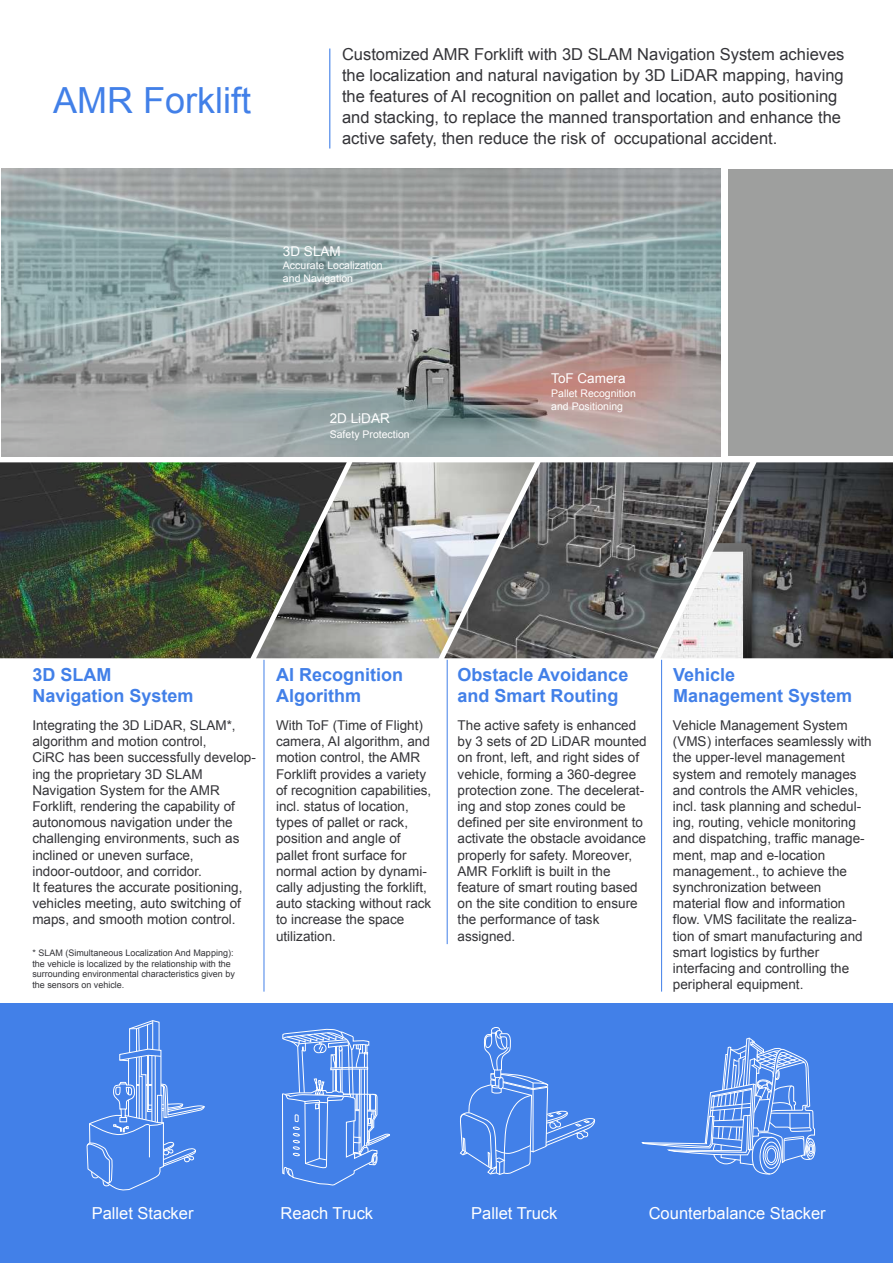
<style>
.page{position:relative;width:893px;height:1263px;background:#fff}
.page>*{position:absolute;margin:0;border:0;box-sizing:border-box;transform-origin:0 0}
.t1{font:36px "Arial";color:#4280e8}
.t2{font:700 18px/21.6px "Arial";color:#4280e8}
.t3{font:16.5px/21px "Arial";color:#343438}
.t4{font:16.5px "Arial";color:#fff}
.t5{font:13.5px/16.2px "Arial";color:#343438}
.t6{font:13.5px "Arial";color:#fff}
.t7{font:10.5px/12.6px "Arial";color:#fff}
.t8{font:9px/10.8px "Arial";color:#343438}
</style>
<div class="page">
<div style="left:0;top:1004px;width:893px;height:259px;background:#4280e8"></div>
<svg style="left:86px;top:1020px;width:119px;height:171px"></svg>
<svg style="left:459px;top:1027px;width:137px;height:148px"></svg>
<svg style="left:642px;top:808px;width:173px;height:350px"></svg>
<div style="left:806px;top:1138px;width:9px;height:21px;border:1px solid #fff;border-radius:50%"></div>
<div style="left:807px;top:1141px;width:7px;height:15px;border:1px solid #fff;border-radius:50%"></div>
<svg style="left:643px;top:1037px;width:170px;height:138px"></svg>
<svg style="left:282px;top:1029px;width:108px;height:157px"></svg>
<div style="left:728px;top:169px;width:165px;height:287px;background:#9e9f9e"></div>
<img style="left:347px;top:462px;width:97px;height:196px">
<img style="left:444px;top:462px;width:216px;height:196px">
<hr style="left:264px;top:660px;width:1px;height:332px;background:#4280e8">
<hr style="left:447px;top:660px;width:1px;height:284px;background:#4280e8">
<hr style="left:661px;top:660px;width:1px;height:332px;background:#4280e8">
<hr style="left:329px;top:49px;width:1px;height:100px;background:#4280e8">
<svg style="left:1px;top:168px;width:719px;height:288px;background:#9aa2a2"></svg>
<img style="left:660px;top:462px;width:233px;height:196px">
<img style="left:0;top:462px;width:347px;height:196px">
<h1 class="t1" style="left:53px;top:77px;width:199px">AMR Forklift</h1>
<p class="t3" style="left:342px;top:44px;width:504px">Customized AMR Forklift with 3D SLAM Navigation System achieves the localization and natural navigation by 3D LiDAR mapping, having the features of AI recognition on pallet and location, auto positioning and stacking, to replace the manned transportation and enhance the active safety, then reduce the risk of occupational accident.</p>
<p class="t6" style="left:283px;top:242px;width:59px">3D SLAM</p>
<p class="t7" style="left:283px;top:259px;width:101px">Accurate Localization and Navigation</p>
<p class="t6" style="left:330px;top:410px;width:62px">2D LiDAR</p>
<p class="t7" style="left:330px;top:428px;width:81px">Safety Protection</p>
<p class="t6" style="left:551px;top:369px;width:76px">ToF Camera</p>
<p class="t7" style="left:551px;top:387px;width:86px">Pallet Recognition and Positioning</p>
<h2 class="t2" style="left:32px;top:664px;width:163px;line-height:21px">3D SLAM<br>Navigation System</h2>
<p class="t5" style="left:32px;top:717px;width:225px">Integrating the 3D LiDAR, SLAM*, algorithm and motion control,<br>CiRC has been successfully develop&shy;ing the proprietary 3D SLAM Navigation System for the AMR Forklift, rendering the capability of autonomous navigation under the challenging environments, such as inclined or uneven surface, indoor-outdoor, and corridor.<br>It features the accurate positioning, vehicles meeting, auto switching of maps, and smooth motion control.</p>
<p class="t8" style="left:32px;top:947px;width:204px">* SLAM (Simultaneous Localization And Mapping): the vehicle is localized by the relationship with the surrounding environmental characteristics given by the sensors on vehicle.</p>
<h2 class="t2" style="left:276px;top:664px;width:129px">AI Recognition<br>Algorithm</h2>
<p class="t5" style="left:276px;top:717px;width:157px">With ToF (Time of Flight) camera, AI algorithm, and motion control, the AMR<br>Forklift provides a variety of recognition capabilities, incl. status of location, types of pallet or rack, position and angle of pallet front surface for normal action by dynami&shy;cally adjusting the forklift, auto stacking without rack to increase the space utilization.</p>
<h2 class="t2" style="left:458px;top:664px;width:172px">Obstacle Avoidance and Smart Routing</h2>
<p class="t5" style="left:458px;top:717px;width:191px">The active safety is enhanced by 3 sets of 2D LiDAR mounted on front, left, and right sides of vehicle, forming a 360-degree protection zone. The decelerat&shy;ing and stop zones could be defined per site environment to activate the obstacle avoidance properly for safety. Moreover,<br>AMR Forklift is built in the feature of smart routing based on the site condition to ensure the performance of task assigned.</p>
<p class="t5" style="left:673px;top:717px;width:200px">Vehicle Management System (VMS) interfaces seamlessly with the upper-level management system and remotely manages and controls the AMR vehicles, incl. task planning and schedul&shy;ing, routing, vehicle monitoring and dispatching, traffic manage&shy;ment, map and e-location management., to achieve the synchronization between material flow and information flow. VMS facilitate the realiza&shy;tion of smart manufacturing and smart logistics by further interfacing and controlling the peripheral equipment.</p>
<h2 class="t2" style="left:673px;top:664px;width:181px">Vehicle<br>Management System</h2>
<p class="t4" style="left:92px;top:1202px;width:103px">Pallet Stacker</p>
<p class="t4" style="left:281px;top:1202px;width:94px">Reach Truck</p>
<p class="t4" style="left:471px;top:1202px;width:88px">Pallet Truck</p>
<p class="t4" style="left:649px;top:1202px;width:178px">Counterbalance Stacker</p>
</div>
